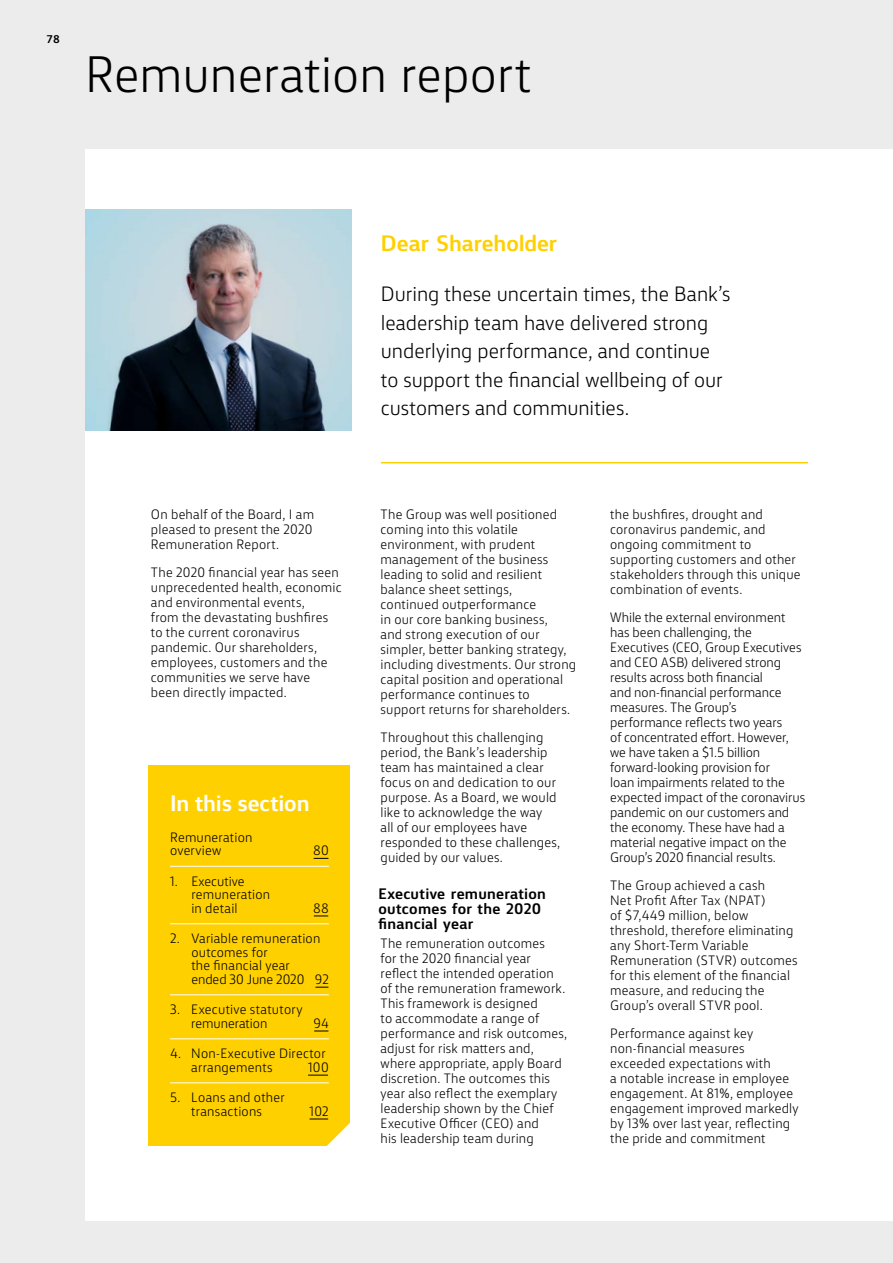
<style>
.page{position:relative;width:893px;height:1263px;background:#ececed}
.page>*{position:absolute;margin:0;border:0;box-sizing:border-box;transform-origin:0 0}
.t1{font:300 48px "CBA Sans";color:#000}
.t2{font:700 21px "CBA Sans";letter-spacing:-.005em;color:#ffd000}
.t3{font:700 21px "CBA Sans";letter-spacing:-.005em;color:#fff}
.t4{font:300 19.5px/28.5px "CBA Sans";letter-spacing:-.005em;color:#000}
.t5{font:700 14.25px/15px "CBA Sans";letter-spacing:.015em;color:#000}
.t6{font:300 12.75px/15px "CBA Sans";letter-spacing:.015em;color:#000}
.t7{font:300 12.75px/15px "CBA Sans";letter-spacing:-.005em;color:#000}
.t8{font:700 10.5px "CBA Sans";color:#000}
</style>
<div class="page">
<div style="left:85px;top:149px;width:808px;height:1071px;background:#fff"></div>
<hr style="left:381px;top:462px;width:427px;height:1px;background:#ffd000">
<div style="left:149px;top:765px;width:201px;height:380px;background:#ffd000"></div>
<hr style="left:170px;top:866px;width:159px;height:1px;background:#fff">
<hr style="left:170px;top:923px;width:159px;height:1px;background:#fff">
<hr style="left:170px;top:994px;width:159px;height:1px;background:#fff">
<hr style="left:170px;top:1038px;width:159px;height:1px;background:#fff">
<hr style="left:170px;top:1082px;width:159px;height:1px;background:#fff">
<img style="left:85px;top:210px;width:266px;height:220px">
<svg style="left:314px;top:858px;width:14px;height:1px"></svg>
<svg style="left:314px;top:916px;width:14px;height:1px"></svg>
<svg style="left:315px;top:987px;width:13px;height:1px"></svg>
<svg style="left:314px;top:1031px;width:14px;height:1px"></svg>
<svg style="left:308px;top:1075px;width:20px;height:1px"></svg>
<svg style="left:310px;top:1119px;width:40px;height:27px"></svg>
<p class="t8" style="left:47px;top:29px;width:15px">78</p>
<h1 class="t1" style="left:85px;top:36px;width:448px">Remuneration report</h1>
<h2 class="t2" style="left:381px;top:224px;width:178px">Dear Shareholder</h2>
<h3 class="t4" style="left:381px;top:278px;width:351px">During these uncertain times, the Bank’s leadership team have delivered strong underlying performance, and continue to support the financial wellbeing of our customers and communities.</h3>
<p class="t6" style="left:151px;top:506px;width:165px">On behalf of the Board, I am pleased to present the 2020<br>Remuneration Report.</p>
<p class="t6" style="left:151px;top:564px;width:192px">The 2020 financial year has seen unprecedented health, economic and environmental events,<br>from the devastating bushfires to the current coronavirus pandemic. Our shareholders, employees, customers and the communities we serve have been directly impacted.</p>
<h2 class="t3" style="left:170px;top:784px;width:141px">In this section</h2>
<p class="t6" style="left:170px;top:829px;width:84px;line-height:13.5px">Remuneration overview</p>
<p class="t6" style="left:313px;top:842px;width:17px">80</p>
<p class="t6" style="left:191px;top:873px;width:80px;line-height:13.5px;text-indent:-21px">1. Executive remuneration in detail</p>
<p class="t6" style="left:313px;top:899px;width:17px">88</p>
<p class="t6" style="left:191px;top:931px;width:139px;line-height:13.5px;text-indent:-21px">2. Variable remuneration outcomes for<br>the financial year<br>ended 30 June 2020 92</p>
<p class="t6" style="left:191px;top:1002px;width:113px;line-height:13.5px;text-indent:-21px">3. Executive statutory remuneration</p>
<p class="t6" style="left:313px;top:1014px;width:17px">94</p>
<p class="t6" style="left:191px;top:1046px;width:136px;line-height:13.5px;text-indent:-21px">4. Non-Executive Director arrangements</p>
<p class="t6" style="left:308px;top:1058px;width:22px">100</p>
<p class="t6" style="left:170px;top:1090px;width:116px;line-height:13.5px;text-align:center">5. Loans and other transactions</p>
<p class="t6" style="left:309px;top:1102px;width:21px">102</p>
<p class="t6" style="left:381px;top:506px;width:197px">The Group was well positioned coming into this volatile environment, with prudent management of the business leading to solid and resilient balance sheet settings,<br>continued outperformance<br>in our core banking business,<br>and strong execution of our simpler, better banking strategy, including divestments. Our strong capital position and operational performance continues to support returns for shareholders.</p>
<p class="t6" style="left:381px;top:729px;width:181px">Throughout this challenging period, the Bank’s leadership team has maintained a clear focus on and dedication to our purpose. As a Board, we would like to acknowledge the way<br>all of our employees have responded to these challenges, guided by our values.</p>
<p class="t5" style="left:378px;top:884px;width:169px">Executive remuneration outcomes for the 2020 financial year</p>
<p class="t6" style="left:381px;top:934px;width:188px">The remuneration outcomes<br>for the 2020 financial year reflect the intended operation of the remuneration framework.<br>This framework is designed<br>to accommodate a range of performance and risk outcomes, adjust for risk matters and, where appropriate, apply Board discretion. The outcomes this year also reflect the exemplary leadership shown by the Chief<br>Executive Officer (CEO) and<br>his leadership team during</p>
<p class="t6" style="left:610px;top:506px;width:192px">the bushfires, drought and coronavirus pandemic, and ongoing commitment to supporting customers and other stakeholders through this unique combination of events.</p>
<p class="t7" style="left:610px;top:609px;width:197px">While the external environment has been challenging, the<br>Executives (CEO, Group Executives and CEO ASB) delivered strong results across both financial<br>and non-financial performance measures. The Group’s performance reflects two years<br>of concentrated effort. However, we have taken a $1.5 billion forward-looking provision for<br>loan impairments related to the expected impact of the coronavirus pandemic on our customers and the economy. These have had a material negative impact on the<br>Group’s 2020 financial results.</p>
<p class="t6" style="left:610px;top:876px;width:189px">The Group achieved a cash<br>Net Profit After Tax (NPAT)<br>of $7,449 million, below threshold, therefore eliminating any Short-Term Variable<br>Remuneration (STVR) outcomes for this element of the financial measure, and reducing the<br>Group’s overall STVR pool.</p>
<p class="t6" style="left:610px;top:1024px;width:190px">Performance against key non-financial measures exceeded expectations with<br>a notable increase in employee engagement. At 81%, employee engagement improved markedly by 13% over last year, reflecting the pride and commitment</p>
</div>
